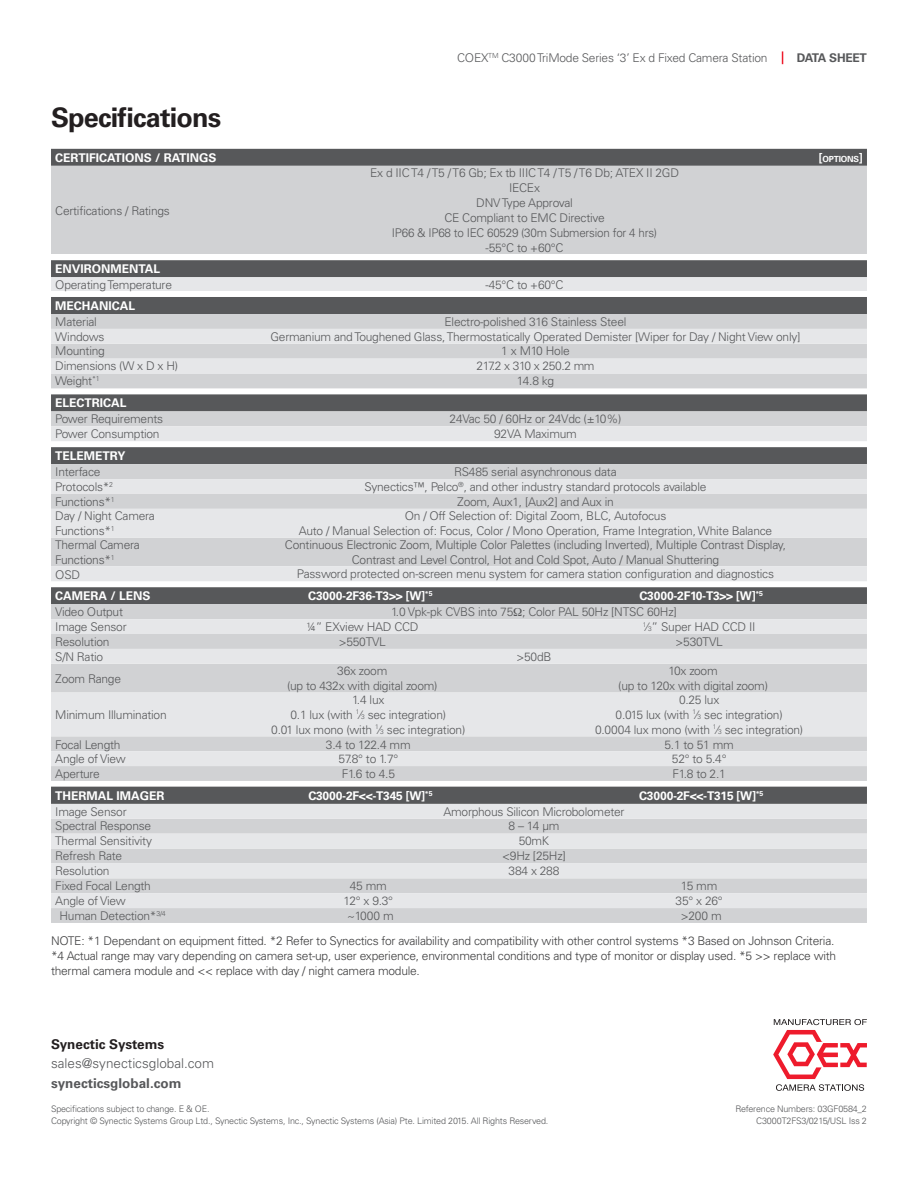
<style>
.page{position:relative;width:918px;height:1188px;background:#fff}
.page>*{position:absolute;margin:0;border:0;box-sizing:border-box;transform-origin:0 0}
.t1{font:700 27px "Univers";letter-spacing:-.03em;color:#231f20}
.t2{font:300 13.5px "Univers";color:#57585a}
.t3{font:700 13.5px "Univers";color:#57585a}
.t4{font:700 13.5px "Univers";color:#231f20}
.t5{font:300 12px/15px "Univers";letter-spacing:-.02em;color:#57585a;text-align:center}
.t6{font:300 12px/15px "Univers";letter-spacing:-.02em;color:#3e3e3f}
.t7{font:700 12px "Univers";color:#fff}
.t8{font:700 12px "Univers";letter-spacing:-.02em;color:#fff}
.t9{font:700 12px "Univers";letter-spacing:-.02em;color:#57585a}
.t10{font:300 9px/12px "Univers";letter-spacing:-.02em;color:#57585a;text-align:right}
.t11{font:700 8.4px "Univers";letter-spacing:-.03em;color:#fff}
.s1{font-size:12px}
.s2{font-size:6.6px}
</style>
<div class="page">
<svg style="left:773px;top:1019px;width:94px;height:72px"></svg>
<svg style="left:782px;top:51px;width:1px;height:13px"></svg>
<div style="left:51px;top:149px;width:816px;height:128px;background:#57585a"></div>
<div style="left:51px;top:166px;width:816px;height:89px;background:#d1d2d4"></div>
<div style="left:51px;top:255px;width:816px;height:5px;background:#fff"></div>
<div style="left:51px;top:277px;width:816px;height:14px;background:#e6e7e9"></div>
<div style="left:51px;top:297px;width:816px;height:17px;background:#57585a"></div>
<div style="left:51px;top:314px;width:816px;height:74px;background:#d1d2d4"></div>
<svg style="left:51px;top:329px;width:816px;height:45px;background:#dfe0e2"></svg>
<svg style="left:51px;top:394px;width:816px;height:47px;background:#acadaf"></svg>
<div style="left:51px;top:447px;width:816px;height:17px;background:#57585a"></div>
<div style="left:51px;top:464px;width:816px;height:15px;background:#d1d2d4"></div>
<svg style="left:51px;top:479px;width:816px;height:102px;background:#dddee0"></svg>
<div style="left:51px;top:587px;width:816px;height:17px;background:#57585a"></div>
<div style="left:51px;top:604px;width:816px;height:319px;background:#d1d2d4"></div>
<svg style="left:51px;top:619px;width:816px;height:289px;background:#d5d6d7"></svg>
<svg style="left:51px;top:781px;width:816px;height:5px"></svg>
<svg style="left:514px;top:608px;width:8px;height:8px"></svg>
<h1 class="t1" style="left:51px;top:101px;width:172px">Specifications</h1>
<p class="t5" style="left:457px;top:50px;width:312px">COEX<sup>TM</sup> C3000 TriMode Series ‘3’ Ex d Fixed Camera Station</p>
<p class="t9" style="left:797px;top:51px;width:72px">DATA SHEET</p>
<p class="t7" style="left:55px;top:151px;width:163px">CERTIFICATIONS / RATINGS</p>
<p class="t11" style="left:819px;top:154px;width:45px"><span class="s1">[</span>OPTIONS<span class="s1">]</span></p>
<p class="t5" style="left:55px;top:203px;width:116px">Certifications / Ratings</p>
<p class="t5" style="left:370px;top:166px;width:310px">Ex d IIC T4 / T5 / T6 Gb; Ex tb IIIC T4 / T5 / T6 Db; ATEX II 2GD<br>IECEx<br>DNV Type Approval<br>CE Compliant to EMC Directive<br>IP66 &amp; IP68 to IEC 60529 (30m Submersion for 4 hrs)<br>-55°C to +60°C</p>
<p class="t7" style="left:55px;top:262px;width:106px">ENVIRONMENTAL</p>
<p class="t5" style="left:55px;top:277px;width:118px">Operating Temperature</p>
<p class="t5" style="left:486px;top:277px;width:79px">-45°C to +60°C</p>
<p class="t7" style="left:55px;top:299px;width:82px">MECHANICAL</p>
<p class="t5" style="left:55px;top:314px;width:43px">Material</p>
<p class="t5" style="left:445px;top:314px;width:183px">Electro-polished 316 Stainless Steel</p>
<p class="t5" style="left:55px;top:329px;width:51px">Windows</p>
<p class="t5" style="left:270px;top:329px;width:532px">Germanium and Toughened Glass, Thermostatically Operated Demister [Wiper for Day / Night View only]</p>
<p class="t5" style="left:55px;top:344px;width:51px">Mounting</p>
<p class="t5" style="left:501px;top:344px;width:70px">1 x M10 Hole</p>
<p class="t5" style="left:55px;top:359px;width:124px">Dimensions (W x D x H)</p>
<p class="t5" style="left:476px;top:359px;width:120px">217.2 x 310 x 250.2 mm</p>
<p class="t5" style="left:55px;top:373px;width:46px">Weight<sup>*1</sup></p>
<p class="t5" style="left:517px;top:373px;width:39px">14.8 kg</p>
<p class="t7" style="left:55px;top:396px;width:73px">ELECTRICAL</p>
<p class="t5" style="left:55px;top:411px;width:109px">Power Requirements</p>
<p class="t5" style="left:450px;top:411px;width:173px">24Vac 50 / 60Hz or 24Vdc (±10%)</p>
<p class="t5" style="left:55px;top:426px;width:106px">Power Consumption</p>
<p class="t5" style="left:494px;top:426px;width:84px">92VA Maximum</p>
<p class="t7" style="left:55px;top:449px;width:72px">TELEMETRY</p>
<p class="t5" style="left:55px;top:464px;width:47px">Interface</p>
<p class="t5" style="left:454px;top:464px;width:164px">RS485 serial asynchronous data</p>
<p class="t5" style="left:55px;top:479px;width:59px">Protocols*<sup>2</sup></p>
<p class="t5" style="left:365px;top:479px;width:343px">Synectics™, Pelco<sup>®</sup>, and other industry standard protocols available</p>
<p class="t5" style="left:55px;top:494px;width:61px">Functions*<sup>1</sup></p>
<p class="t5" style="left:457px;top:494px;width:158px">Zoom, Aux1, [Aux2] and Aux in</p>
<p class="t5" style="left:55px;top:509px;width:101px;text-align:left">Day / Night Camera<br>Functions*<sup>1</sup></p>
<p class="t5" style="left:299px;top:509px;width:475px">On / Off Selection of: Digital Zoom, BLC, Autofocus<br>Auto / Manual Selection of: Focus, Color / Mono Operation, Frame Integration, White Balance</p>
<p class="t5" style="left:55px;top:537px;width:86px;text-align:left">Thermal Camera<br>Functions*<sup>1</sup></p>
<p class="t5" style="left:285px;top:537px;width:503px">Continuous Electronic Zoom, Multiple Color Palettes (including Inverted), Multiple Contrast Display,<br>Contrast and Level Control, Hot and Cold Spot, Auto / Manual Shuttering</p>
<p class="t5" style="left:55px;top:567px;width:26px">OSD</p>
<p class="t5" style="left:297px;top:566px;width:479px">Password protected on-screen menu system for camera station configuration and diagnostics</p>
<p class="t7" style="left:55px;top:589px;width:97px">CAMERA / LENS</p>
<p class="t8" style="left:308px;top:589px;width:126px">C3000-2F36-T3&gt;&gt; [W]<sup>*5</sup></p>
<p class="t8" style="left:640px;top:589px;width:125px">C3000-2F10-T3&gt;&gt; [W]<sup>*5</sup></p>
<p class="t5" style="left:55px;top:605px;width:69px">Video Output</p>
<p class="t5" style="left:391px;top:605px;width:287px">1.0 Vpk-pk CVBS into 75 ; Color PAL 50Hz [NTSC 60Hz]</p>
<p class="t5" style="left:55px;top:620px;width:73px">Image Sensor</p>
<p class="t5" style="left:306px;top:620px;width:114px">¼” EXview HAD CCD</p>
<p class="t5" style="left:643px;top:620px;width:114px"><sup>1</sup>⁄<span class="s2">3</span>” Super HAD CCD II</p>
<p class="t5" style="left:55px;top:634px;width:56px">Resolution</p>
<p class="t5" style="left:339px;top:634px;width:49px">&gt;550TVL</p>
<p class="t5" style="left:676px;top:634px;width:49px">&gt;530TVL</p>
<p class="t5" style="left:55px;top:649px;width:49px">S/N Ratio</p>
<p class="t5" style="left:517px;top:649px;width:36px">&gt;50dB</p>
<p class="t5" style="left:55px;top:671px;width:67px">Zoom Range</p>
<p class="t5" style="left:287px;top:664px;width:152px">36x zoom<br>(up to 432x with digital zoom)</p>
<p class="t5" style="left:618px;top:664px;width:151px">10x zoom<br>(up to 120x with digital zoom)</p>
<p class="t5" style="left:55px;top:707px;width:113px">Minimum Illumination</p>
<p class="t5" style="left:271px;top:692px;width:196px">1.4 lux<br>0.1 lux (with <sup>1</sup>⁄<span class="s2">3</span> sec integration)<br>0.01 lux mono (with <sup>1</sup>⁄<span class="s2">3</span> sec integration)</p>
<p class="t5" style="left:595px;top:692px;width:210px">0.25 lux<br>0.015 lux (with <sup>1</sup>⁄<span class="s2">3</span> sec integration)<br>0.0004 lux mono (with <sup>1</sup>⁄<span class="s2">3</span> sec integration)</p>
<p class="t5" style="left:55px;top:737px;width:67px">Focal Length</p>
<p class="t5" style="left:326px;top:737px;width:86px">3.4 to 122.4 mm</p>
<p class="t5" style="left:664px;top:737px;width:71px">5.1 to 51 mm</p>
<p class="t5" style="left:55px;top:752px;width:72px">Angle of View</p>
<p class="t5" style="left:338px;top:752px;width:61px">57.8° to 1.7°</p>
<p class="t5" style="left:672px;top:752px;width:56px">52° to 5.4°</p>
<p class="t5" style="left:55px;top:767px;width:46px">Aperture</p>
<p class="t5" style="left:342px;top:767px;width:55px">F1.6 to 4.5</p>
<p class="t5" style="left:673px;top:767px;width:55px">F1.8 to 2.1</p>
<p class="t7" style="left:55px;top:788px;width:111px">THERMAL IMAGER</p>
<p class="t8" style="left:308px;top:788px;width:126px">C3000-2F&lt;&lt;-T345 [W]<sup>*5</sup></p>
<p class="t8" style="left:639px;top:788px;width:126px">C3000-2F&lt;&lt;-T315 [W]<sup>*5</sup></p>
<p class="t5" style="left:55px;top:804px;width:73px">Image Sensor</p>
<p class="t5" style="left:443px;top:804px;width:183px">Amorphous Silicon Microbolometer</p>
<p class="t5" style="left:55px;top:819px;width:97px">Spectral Response</p>
<p class="t5" style="left:509px;top:819px;width:52px">8 – 14 µm</p>
<p class="t5" style="left:55px;top:834px;width:99px">Thermal Sensitivity</p>
<p class="t5" style="left:519px;top:834px;width:32px">50mK</p>
<p class="t5" style="left:55px;top:848px;width:69px">Refresh Rate</p>
<p class="t5" style="left:502px;top:848px;width:65px">&lt;9Hz [25Hz]</p>
<p class="t5" style="left:55px;top:863px;width:56px">Resolution</p>
<p class="t5" style="left:509px;top:863px;width:52px">384 x 288</p>
<p class="t5" style="left:55px;top:878px;width:97px">Fixed Focal Length</p>
<p class="t5" style="left:350px;top:878px;width:39px">45 mm</p>
<p class="t5" style="left:681px;top:878px;width:38px">15 mm</p>
<p class="t5" style="left:55px;top:893px;width:72px">Angle of View</p>
<p class="t5" style="left:344px;top:893px;width:51px">12° x 9.3°</p>
<p class="t5" style="left:676px;top:893px;width:49px">35° x 26°</p>
<p class="t5" style="left:60px;top:908px;width:108px">Human Detection*<sup>3/4</sup></p>
<p class="t5" style="left:347px;top:908px;width:48px">~1000 m</p>
<p class="t5" style="left:681px;top:908px;width:42px">&gt;200 m</p>
<p class="t6" style="left:51px;top:934px;width:787px">NOTE: *1 Dependant on equipment fitted. *2 Refer to Synectics for availability and compatibility with other control systems *3 Based on Johnson Criteria. *4 Actual range may vary depending on camera set-up, user experience, environmental conditions and type of monitor or display used. *5 &gt;&gt; replace with thermal camera module and &lt;&lt; replace with day / night camera module.</p>
<p class="t4" style="left:51px;top:1036px;width:115px">Synectic Systems</p>
<p class="t2" style="left:51px;top:1055px;width:165px">sales@synecticsglobal.com</p>
<p class="t3" style="left:51px;top:1075px;width:132px">synecticsglobal.com</p>
<p class="t10" style="left:51px;top:1103px;width:499px;text-align:left">Specifications subject to change. E &amp; OE.<br>Copyright © Synectic Systems Group Ltd., Synectic Systems, Inc., Synectic Systems (Asia) Pte. Limited 2015. All Rights Reserved.</p>
<p class="t10" style="left:735px;top:1103px;width:133px">Reference Numbers: 03GF0584_2<br>C3000T2FS3/0215/USL Iss 2</p>
</div>
